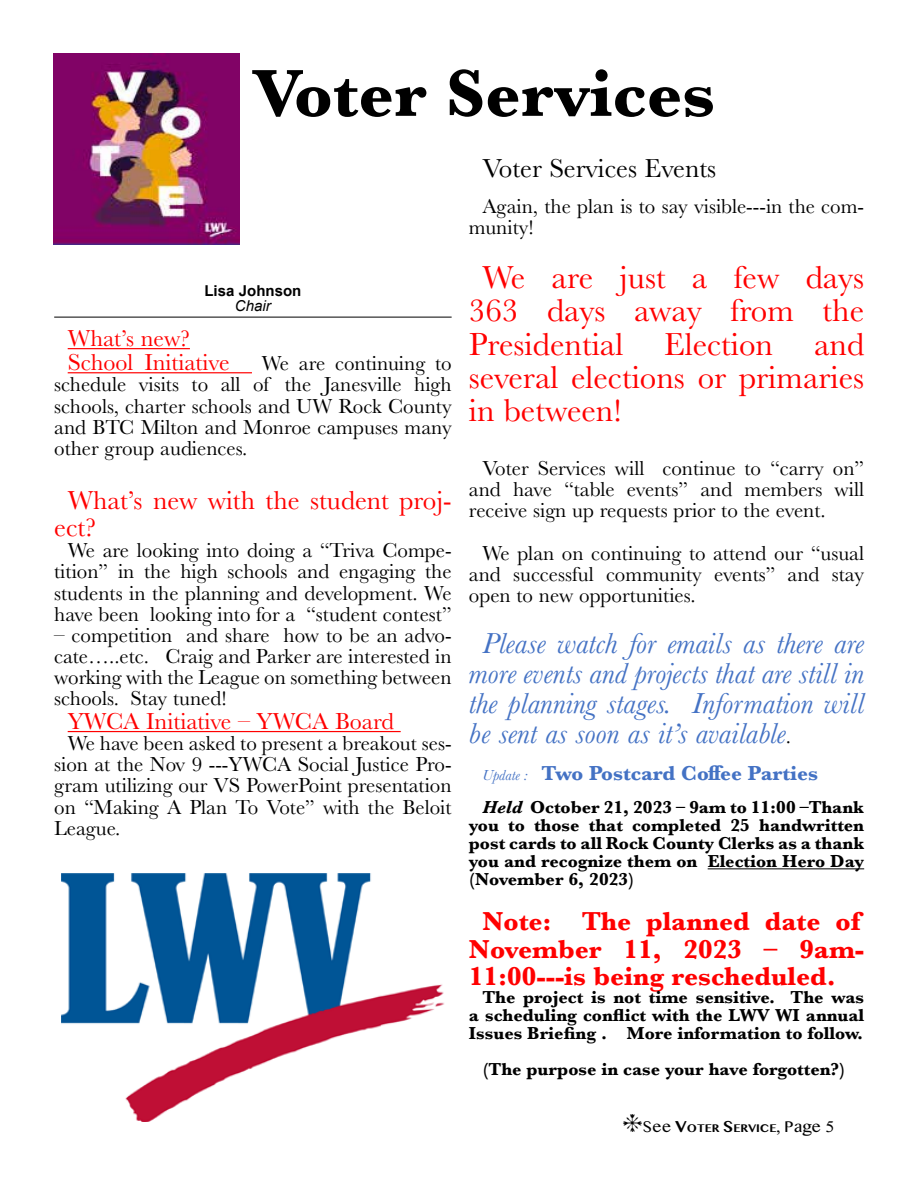
<style>
.page{position:relative;width:918px;height:1188px;background:#fff}
.page>*{position:absolute;margin:0;border:0;box-sizing:border-box;transform-origin:0 0}
.t1{font:700 69px "Baskerville";color:#000}
.t2{font:33px/33.2px "Baskerville";color:#f00;text-align:justify}
.t3{font:italic 30px/30.2px "Baskerville";color:#4472c4;text-align:justify}
.t4{font:700 27px/27.2px "Baskerville";color:#f00}
.t5{font:27px/27.2px "Baskerville";color:#f00}
.t6{font:27px "Baskerville";color:#000}
.t7{font:24px/24.2px "Baskerville";color:#f00}
.t8{font:21px/21.1px "Baskerville";color:#000;text-align:justify}
.t9{font:700 21px "Baskerville";color:#4472c4}
.t10{font:700 18px/18.1px "Baskerville";color:#000;text-align:justify}
.t11{font:700 15px "Arial";color:#000}
.t12{font:italic 15px "Arial";color:#000}
.t13{font:700 11.55px "Myanmar MN";color:#000}
.s1{font-style:normal;font-size:21px;color:#000}
.s2{font-weight:400;font-style:italic;font-size:15px}
.s3{font-style:italic}
.s4{font-weight:400;font-size:16.5px}
.s5{font-size:16.5px}
</style>
<div class="page">
<img style="left:54px;top:54px;width:186px;height:191px">
<hr style="left:54px;top:317px;width:398px;height:1px;background:#000">
<hr style="left:68px;top:348px;width:122px;height:1px;background:#f00">
<hr style="left:68px;top:372px;width:184px;height:1px;background:#f00">
<hr style="left:68px;top:731px;width:333px;height:1px;background:#f00">
<hr style="left:708px;top:868px;width:156px;height:1px;background:#000">
<img style="left:62px;top:874px;width:382px;height:247px">
<div style="left:400px;top:873px;width:48px;height:78px;background:#fff"></div>
<h1 class="t1" style="left:253px;top:45px;width:464px">Voter Services</h1>
<p class="t11" style="left:204px;top:281px;width:99px">Lisa Johnson</p>
<p class="t12" style="left:235px;top:296px;width:37px">Chair</p>
<p class="t7" style="left:68px;top:327px;width:163px">What’s new?<br>School Initiative</p>
<p class="t8" style="left:54px;top:353px;width:399px;text-indent:208px">We are continuing to schedule visits to all of the Janesville high schools, charter schools and UW Rock County and BTC Milton and Monroe campuses many other group audiences.</p>
<p class="t5" style="left:54px;top:487px;width:399px;text-indent:14px">What’s new with the student proj&shy;ect?</p>
<p class="t8" style="left:54px;top:540px;width:399px;text-indent:14px">We are looking into doing a “Triva Compe&shy;tition” in the high schools and engaging the students in the planning and development. We have been looking into for a “student contest”</p>
<p class="t8" style="left:54px;top:625px;width:399px">– competition and share how to be an advo&shy;cate…..etc. Craig and Parker are interested in working with the League on something between schools. Stay tuned!</p>
<p class="t7" style="left:68px;top:710px;width:328px">YWCA Initiative – YWCA Board</p>
<p class="t8" style="left:54px;top:733px;width:399px;text-indent:14px">We have been asked to present a breakout ses&shy;sion at the Nov 9 ---YWCA Social Justice Pro&shy;gram utilizing our VS PowerPoint presentation on “Making A Plan To Vote” with the Beloit League.</p>
<p class="t6" style="left:482px;top:151px;width:235px">Voter Services Events</p>
<p class="t8" style="left:469px;top:196px;width:397px;text-indent:14px">Again, the plan is to say visible---in the com&shy;munity!</p>
<h2 class="t2" style="left:469px;top:261px;width:397px;text-indent:13px">We are just a few days 363 days away from the Presidential Election and several elections or primaries in between!</h2>
<p class="t8" style="left:469px;top:458px;width:397px;text-indent:14px">Voter Services will continue to “carry on” and have “table events” and members will receive sign up requests prior to the event.</p>
<p class="t8" style="left:469px;top:542px;width:397px;text-indent:14px">We plan on continuing to attend our “usual and successful community events” and stay open to new opportunities.</p>
<h3 class="t3" style="left:469px;top:628px;width:397px;text-indent:14px">Please watch for emails as there are more events and projects that are still in the planning stages. Information will be sent as soon as it’s available<span class="s1">.</span></h3>
<p class="t9" style="left:482px;top:758px;width:337px"><span class="s2">Update :</span> Two Postcard Coffee Parties</p>
<p class="t10" style="left:469px;top:798px;width:397px;text-indent:14px"><span class="s3">Held</span> October 21, 2023 – 9am to 11:00 –Thank you to those that completed 25 handwritten post cards to all Rock County Clerks as a thank you and recognize them on Election Hero Day (November 6, 2023)</p>
<p class="t4" style="left:469px;top:908px;width:397px;text-indent:14px">Note: The planned date of<br>November 11, 2023 – 9am-<br>11:00---is being rescheduled.</p>
<p class="t10" style="left:469px;top:988px;width:397px;text-indent:14px">The project is not time sensitive. The was a scheduling conflict with the LWV WI annual Issues Briefing . More information to follow.</p>
<p class="t10" style="left:482px;top:1060px;width:365px">(The purpose in case your have forgotten?)</p>
<p class="t13" style="left:642px;top:1121px;width:193px"><span class="s4">See</span> <span class="s5">V</span>OTER <span class="s5">S</span> ERVICE<span class="s4">, Page 5</span></p>
</div>
